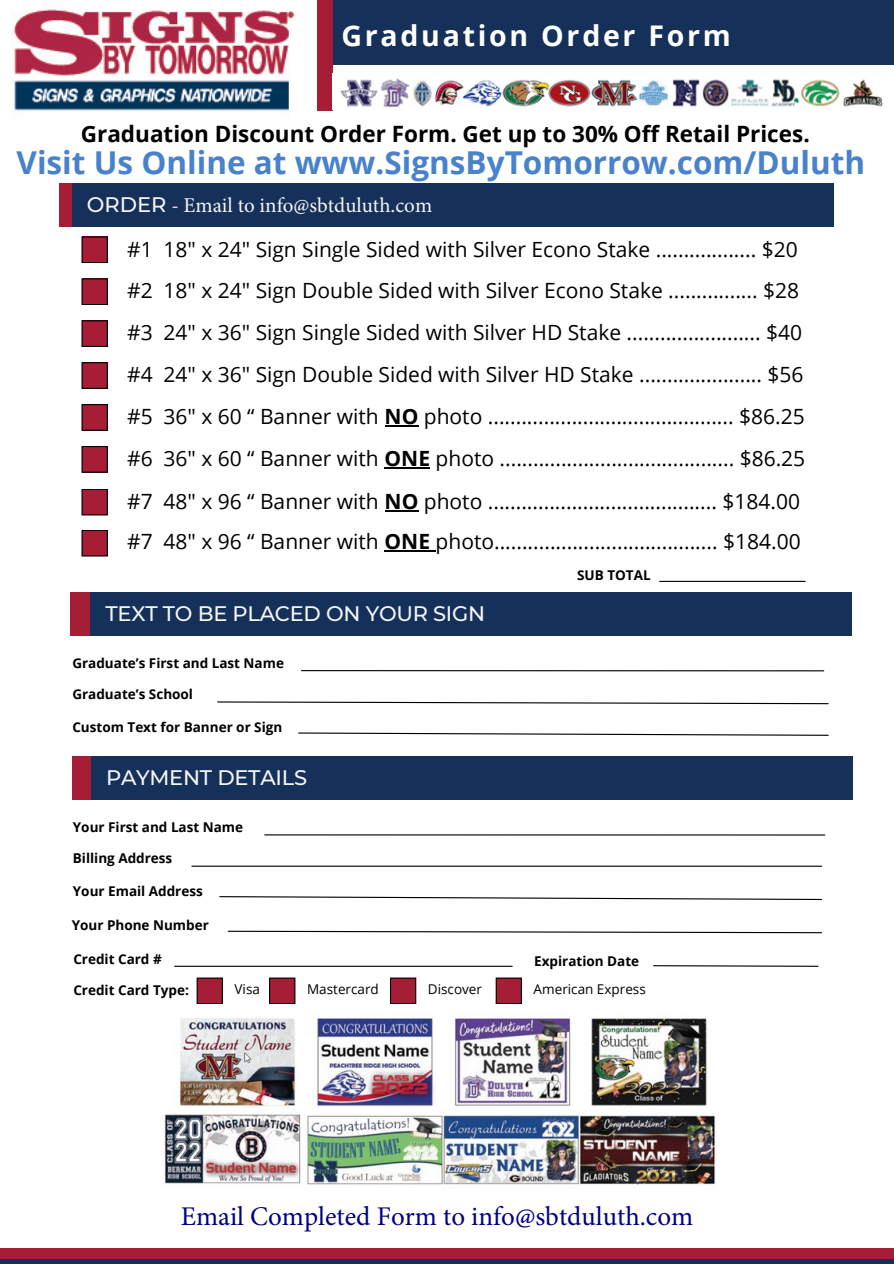
<style>
.page{position:relative;width:894px;height:1264px;background:#fff}
.page>*{position:absolute;margin:0;border:0;box-sizing:border-box;transform-origin:0 0}
.t1{font:700 31.5px "Open Sans";color:#4882cc}
.t2{font:700 28.5px "Open Sans";letter-spacing:.095em;color:#fff}
.t3{font:27px "Minion Pro";color:#000080}
.t4{font:700 22.5px "Open Sans";color:#000}
.t5{font:21px "Open Sans";color:#000}
.t6{font:500 21px "Montserrat";letter-spacing:-.01em;color:#f5f6f8}
.t7{font:21px "Minion Pro";color:#f5f6f8}
.t8{font:700 13.5px "Open Sans";color:#000}
.t9{font:13.5px "Open Sans";color:#000}
.s1{font-family:"Montserrat";font-weight:500}
.s2{font-weight:700}
</style>
<div class="page">
<div style="left:332px;top:0;width:561px;height:65px;background:#15315a"></div>
<div style="left:317px;top:0;width:15px;height:111px;background:#a51e36"></div>
<svg style="left:0;top:1258px;width:893px;height:5px;background:#312d52"></svg>
<div style="left:0;top:1247px;width:893px;height:11px;background:#a51e36"></div>
<hr style="left:301px;top:670px;width:522px;height:1px;background:#000">
<svg style="left:217px;top:701px;width:612px;height:3px"></svg>
<svg style="left:298px;top:732px;width:531px;height:4px"></svg>
<div style="left:72px;top:756px;width:24px;height:43px;background:#a51e36"></div>
<div style="left:91px;top:756px;width:761px;height:43px;background:#15315a"></div>
<hr style="left:265px;top:834px;width:559px;height:1px;background:#000">
<hr style="left:192px;top:865px;width:629px;height:1px;background:#000">
<svg style="left:219px;top:896px;width:603px;height:4px"></svg>
<svg style="left:227px;top:930px;width:595px;height:3px"></svg>
<hr style="left:174px;top:965px;width:338px;height:1px;background:#000">
<svg style="left:196px;top:977px;width:27px;height:27px"></svg>
<svg style="left:269px;top:977px;width:26px;height:27px"></svg>
<svg style="left:390px;top:977px;width:26px;height:27px"></svg>
<svg style="left:495px;top:977px;width:27px;height:27px"></svg>
<svg style="left:653px;top:965px;width:165px;height:2px"></svg>
<img style="left:11px;top:8px;width:286px;height:103px">
<div style="left:59px;top:183px;width:23px;height:43px;background:#a51e36"></div>
<div style="left:72px;top:183px;width:761px;height:43px;background:#15315a"></div>
<div style="left:71px;top:592px;width:24px;height:43px;background:#a51e36"></div>
<div style="left:90px;top:592px;width:761px;height:43px;background:#15315a"></div>
<svg style="left:81px;top:446px;width:27px;height:27px"></svg>
<svg style="left:81px;top:530px;width:27px;height:26px"></svg>
<svg style="left:81px;top:362px;width:27px;height:27px"></svg>
<svg style="left:81px;top:320px;width:27px;height:27px"></svg>
<svg style="left:81px;top:278px;width:27px;height:27px"></svg>
<svg style="left:81px;top:236px;width:27px;height:27px"></svg>
<svg style="left:81px;top:404px;width:27px;height:27px"></svg>
<svg style="left:81px;top:489px;width:27px;height:26px"></svg>
<hr style="left:659px;top:581px;width:145px;height:1px;background:#000">
<img style="left:180px;top:1018px;width:527px;height:89px">
<img style="left:340px;top:78px;width:543px;height:30px">
<hr style="left:384px;top:425px;width:34px;height:1px;background:#000">
<hr style="left:384px;top:467px;width:46px;height:1px;background:#000">
<hr style="left:384px;top:510px;width:34px;height:1px;background:#000">
<hr style="left:384px;top:550px;width:51px;height:1px;background:#000">
<img style="left:164px;top:1114px;width:551px;height:71px">
<h4 class="t2" style="left:341px;top:15px;width:391px">Graduation Order Form</h4>
<p class="t4" style="left:81px;top:118px;width:730px">Graduation Discount Order Form. Get up to 30% Off Retail Prices.</p>
<p class="t1" style="left:17px;top:140px;width:849px">Visit Us Online at www.SignsByTomorrow.com/Duluth</p>
<h4 class="t7" style="left:87px;top:191px;width:346px"><span class="s1">ORDER</span> - Email to info@sbtduluth.com</h4>
<h6 class="t5" style="left:127px;top:234px;width:672px">#1 18" x 24" Sign Single Sided with Silver Econo Stake .................. $20</h6>
<h6 class="t5" style="left:127px;top:276px;width:673px">#2 18" x 24" Sign Double Sided with Silver Econo Stake ................ $28</h6>
<h6 class="t5" style="left:127px;top:318px;width:676px">#3 24" x 36" Sign Single Sided with Silver HD Stake ........................ $40</h6>
<h6 class="t5" style="left:127px;top:360px;width:677px">#4 24" x 36" Sign Double Sided with Silver HD Stake ...................... $56</h6>
<h6 class="t5" style="left:127px;top:402px;width:679px">#5 36" x 60 “ Banner with <span class="s2">NO</span> photo ............................................ $86.25</h6>
<p class="t5" style="left:127px;top:443px;width:679px">#6 36" x 60 “ Banner with <span class="s2">ONE</span> photo .......................................... $86.25</p>
<h6 class="t5" style="left:127px;top:486px;width:674px">#7 48" x 96 “ Banner with <span class="s2">NO</span> photo ......................................... $184.00</h6>
<p class="t5" style="left:127px;top:526px;width:674px">#7 48" x 96 “ Banner with <span class="s2">ONE</span> photo........................................ $184.00</p>
<p class="t8" style="left:577px;top:565px;width:75px">SUB TOTAL</p>
<h4 class="t6" style="left:105px;top:600px;width:381px">TEXT TO BE PLACED ON YOUR SIGN</h4>
<h4 class="t8" style="left:72px;top:653px;width:213px">Graduate’s First and Last Name</h4>
<h5 class="t8" style="left:72px;top:684px;width:122px">Graduate’s School</h5>
<h4 class="t8" style="left:72px;top:717px;width:211px">Custom Text for Banner or Sign</h4>
<h2 class="t6" style="left:106px;top:764px;width:202px">PAYMENT DETAILS</h2>
<h6 class="t8" style="left:73px;top:817px;width:172px">Your First and Last Name</h6>
<h6 class="t8" style="left:73px;top:848px;width:101px">Billing Address</h6>
<p class="t8" style="left:73px;top:881px;width:131px">Your Email Address</p>
<h1 class="t8" style="left:72px;top:915px;width:138px">Your Phone Number</h1>
<p class="t8" style="left:73px;top:949px;width:90px">Credit Card #</p>
<h3 class="t8" style="left:73px;top:980px;width:117px">Credit Card Type:</h3>
<h1 class="t9" style="left:234px;top:979px;width:27px">Visa</h1>
<h2 class="t8" style="left:534px;top:951px;width:106px">Expiration Date</h2>
<h6 class="t9" style="left:307px;top:979px;width:73px">Mastercard</h6>
<h2 class="t9" style="left:428px;top:979px;width:56px">Discover</h2>
<h6 class="t9" style="left:533px;top:979px;width:114px">American Express</h6>
<p class="t3" style="left:181px;top:1198px;width:514px">Email Completed Form to info@sbtduluth.com</p>
</div>
